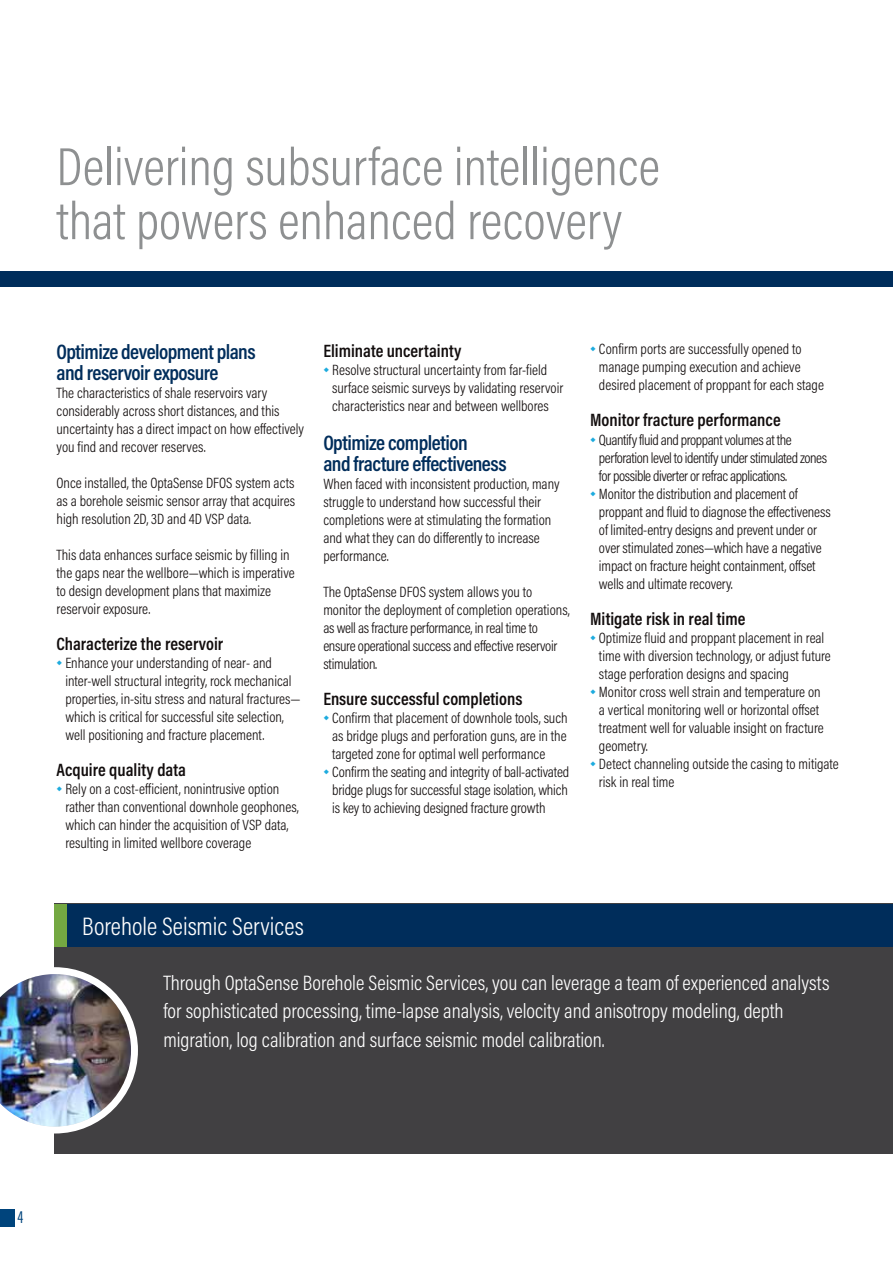
<style>
.page{position:relative;width:893px;height:1263px;background:#fff}
.page>*{position:absolute;margin:0;border:0;box-sizing:border-box;transform-origin:0 0}
.t1{font:300 54px/54px "Acumin Pro Cond";color:#8e9091}
.t2{font:300 25.5px "Acumin Pro Cond";color:#fff}
.t3{font:300 21px/28.5px "Acumin Pro Cond";color:#fff}
.t4{font:600 21px/21px "Acumin Pro Cond";letter-spacing:-.025em;color:#002d5b}
.t5{font:600 18px "Acumin Pro Cond";color:#120d0d}
.t6{font:18px "Acumin Pro Extra Cond";color:#00447c}
.t7{font:300 15px/18px "Acumin Pro Cond";color:#120d0d}
.t8{font:300 15px/18px "Acumin Pro Cond";letter-spacing:-.03em;color:#120d0d}
</style>
<div class="page">
<div style="left:0;top:271px;width:893px;height:16px;background:#002d5b"></div>
<div style="left:54px;top:904px;width:839px;height:250px;background:#414042"></div>
<svg style="left:47px;top:967px;width:91px;height:166px"></svg>
<img style="left:0;top:974px;width:131px;height:152px">
<div style="left:54px;top:904px;width:839px;height:42px;background:#002d5b"></div>
<div style="left:54px;top:904px;width:12px;height:42px;background:#74a842"></div>
<div style="left:0;top:1209px;width:14px;height:18px;background:#00447c"></div>
<h1 class="t1" style="left:57px;top:139px;width:605px">Delivering subsurface intelligence that powers enhanced recovery</h1>
<h3 class="t4" style="left:57px;top:341px;width:201px">Optimize development plans and reservoir exposure</h3>
<p class="t7" style="left:57px;top:383px;width:249px">The characteristics of shale reservoirs vary considerably across short distances, and this uncertainty has a direct impact on how effectively you find and recover reserves.</p>
<p class="t7" style="left:57px;top:473px;width:240px;text-align:justify">Once installed, the OptaSense DFOS system acts as a borehole seismic sensor array that acquires high resolution 2D, 3D and 4D VSP data.</p>
<p class="t7" style="left:57px;top:545px;width:240px">This data enhances surface seismic by filling in the gaps near the wellbore—which is imperative to design development plans that maximize reservoir exposure.</p>
<p class="t5" style="left:57px;top:632px;width:168px">Characterize the reservoir</p>
<p class="t7" style="left:65px;top:653px;width:237px;text-indent:-9px"><sup>◆</sup> Enhance your understanding of near- and inter-well structural integrity, rock mechanical properties, in-situ stress and natural fractures— which is critical for successful site selection, well positioning and fracture placement.</p>
<p class="t5" style="left:57px;top:758px;width:131px">Acquire quality data</p>
<p class="t7" style="left:65px;top:779px;width:235px;text-indent:-9px"><sup>◆</sup> Rely on a cost-efficient, nonintrusive option rather than conventional downhole geophones, which can hinder the acquisition of VSP data, resulting in limited wellbore coverage</p>
<p class="t5" style="left:323px;top:339px;width:140px">Eliminate uncertainty</p>
<p class="t7" style="left:332px;top:360px;width:233px;text-indent:-9px"><sup>◆</sup> Resolve structural uncertainty from far-field surface seismic surveys by validating reservoir characteristics near and between wellbores</p>
<h3 class="t4" style="left:323px;top:431px;width:185px">Optimize completion<br>and fracture effectiveness</h3>
<p class="t7" style="left:323px;top:474px;width:238px">When faced with inconsistent production, many struggle to understand how successful their completions were at stimulating the formation and what they can do differently to increase performance.</p>
<p class="t7" style="left:323px;top:582px;width:248px">The OptaSense DFOS system allows you to monitor the deployment of completion operations, as well as fracture performance, in real time to ensure operational success and effective reservoir stimulation.</p>
<p class="t5" style="left:323px;top:687px;width:201px">Ensure successful completions</p>
<p class="t7" style="left:332px;top:708px;width:237px;text-align:justify;text-indent:-9px"><sup>◆</sup> Confirm that placement of downhole tools, such as bridge plugs and perforation guns, are in the targeted zone for optimal well performance</p>
<p class="t7" style="left:332px;top:762px;width:239px;text-align:justify;text-indent:-9px"><sup>◆</sup> Confirm the seating and integrity of ball-activated bridge plugs for successful stage isolation, which is key to achieving designed fracture growth</p>
<p class="t7" style="left:599px;top:340px;width:227px;text-indent:-9px"><sup>◆</sup> Confirm ports are successfully opened to manage pumping execution and achieve desired placement of proppant for each stage</p>
<p class="t5" style="left:590px;top:408px;width:192px">Monitor fracture performance</p>
<p class="t8" style="left:599px;top:430px;width:230px;text-indent:-9px"><sup>◆</sup> Quantify fluid and proppant volumes at the perforation level to identify under stimulated zones for possible diverter or refrac applications.</p>
<p class="t7" style="left:599px;top:484px;width:233px;text-indent:-9px"><sup>◆</sup> Monitor the distribution and placement of proppant and fluid to diagnose the effectiveness of limited-entry designs and prevent under or over stimulated zones—which have a negative impact on fracture height containment, offset wells and ultimate recovery.</p>
<p class="t5" style="left:590px;top:606px;width:157px">Mitigate risk in real time</p>
<p class="t7" style="left:599px;top:628px;width:233px;text-indent:-9px"><sup>◆</sup> Optimize fluid and proppant placement in real time with diversion technology, or adjust future stage perforation designs and spacing</p>
<p class="t7" style="left:599px;top:682px;width:226px;text-indent:-9px"><sup>◆</sup> Monitor cross well strain and temperature on a vertical monitoring well or horizontal offset treatment well for valuable insight on fracture geometry.</p>
<p class="t7" style="left:599px;top:754px;width:241px;text-indent:-9px"><sup>◆</sup> Detect channeling outside the casing to mitigate risk in real time</p>
<h2 class="t2" style="left:82px;top:910px;width:223px">Borehole Seismic Services</h2>
<p class="t3" style="left:163px;top:968px;width:668px">Through OptaSense Borehole Seismic Services, you can leverage a team of experienced analysts for sophisticated processing, time-lapse analysis, velocity and anisotropy modeling, depth migration, log calibration and surface seismic model calibration.</p>
<p class="t6" style="left:18px;top:1206px;width:7px">4</p>
</div>
